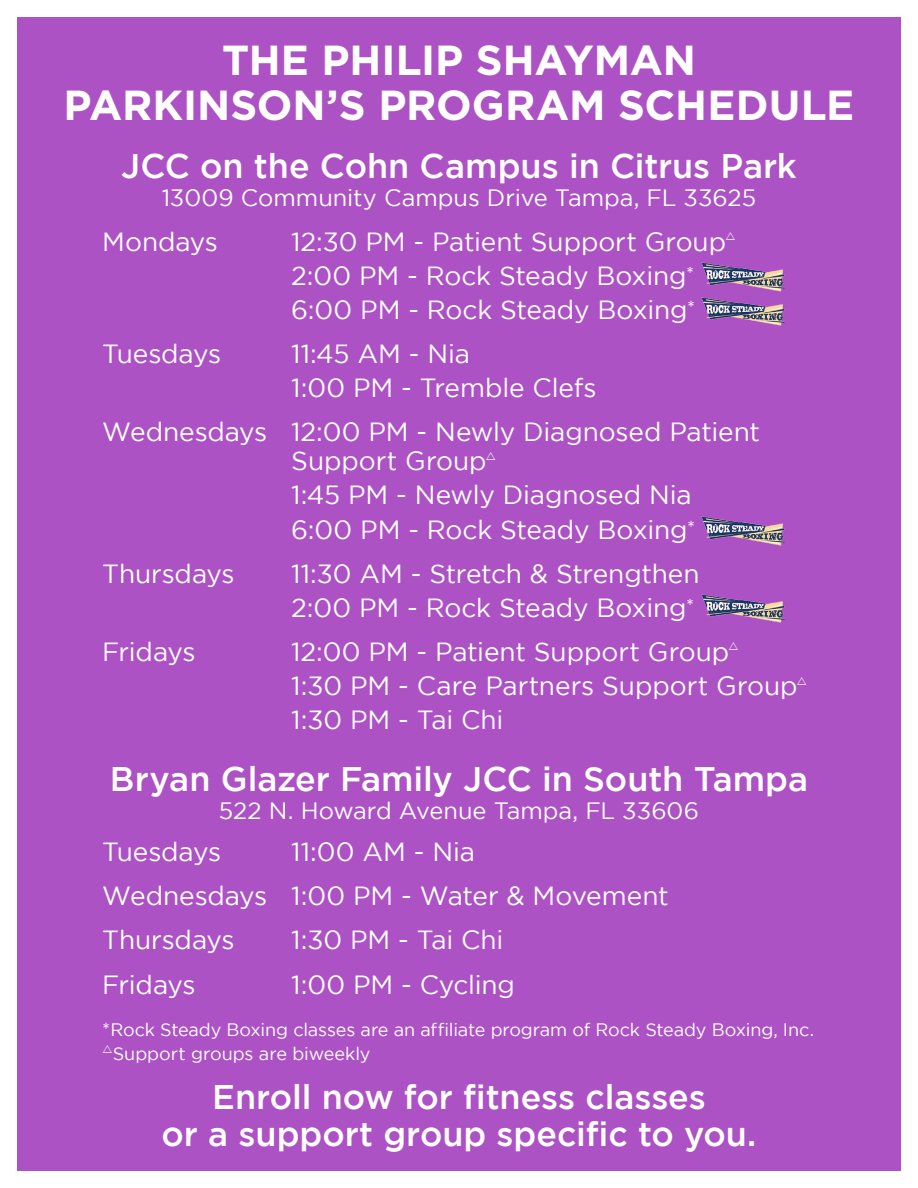
<style>
.page{position:relative;width:918px;height:1188px;background:#ac52c4}
.page>*{position:absolute;margin:0;border:0;box-sizing:border-box;transform-origin:0 0}
.t1{font:700 42px "Gotham";color:#fff}
.t2{font:500 34.2px "Gotham";color:#fff}
.t3{font:26.25px/28.8px "Gotham";letter-spacing:-.005em;color:#fff}
.t4{font:23.7px "Gotham";color:#fff}
.t5{font:18px/24px "Gotham";letter-spacing:-.005em;color:#fff}
.s1{font-size:18.75px}
</style>
<div class="page">
<img style="left:701px;top:263px;width:84px;height:29px">
<img style="left:701px;top:517px;width:84px;height:29px">
<img style="left:701px;top:594px;width:84px;height:29px">
<img style="left:701px;top:297px;width:84px;height:29px">
<div style="left:0;top:0;width:16px;height:1188px;background:#fff"></div>
<div style="left:902px;top:0;width:16px;height:1188px;background:#fff"></div>
<div style="left:0;top:0;width:918px;height:16px;background:#fff"></div>
<div style="left:0;top:1172px;width:918px;height:16px;background:#fff"></div>
<p class="t1" style="left:222px;top:33px;width:475px">THE PHILIP SHAYMAN</p>
<p class="t1" style="left:64px;top:78px;width:792px">PARKINSON’S PROGRAM SCHEDULE</p>
<p class="t2" style="left:121px;top:146px;width:677px">JCC on the Cohn Campus in Citrus Park</p>
<p class="t4" style="left:162px;top:185px;width:596px">13009 Community Campus Drive Tampa, FL 33625</p>
<p class="t3" style="left:102px;top:226px;width:117px">Mondays</p>
<p class="t3" style="left:291px;top:226px;width:436px">12:30 PM - Patient Support Group</p>
<p class="t3" style="left:291px;top:261px;width:404px">2:00 PM - Rock Steady Boxing<sup>*</sup></p>
<p class="t3" style="left:291px;top:295px;width:406px">6:00 PM - Rock Steady Boxing<sup>*</sup></p>
<p class="t3" style="left:102px;top:339px;width:120px">Tuesdays</p>
<p class="t3" style="left:291px;top:339px;width:180px">11:45 AM - Nia</p>
<p class="t3" style="left:291px;top:373px;width:307px">1:00 PM - Tremble Clefs</p>
<p class="t3" style="left:291px;top:417px;width:471px;text-indent:-189px">Wednesdays 12:00 PM - Newly Diagnosed Patient<br>Support Group</p>
<p class="t3" style="left:291px;top:480px;width:402px">1:45 PM - Newly Diagnosed Nia</p>
<p class="t3" style="left:291px;top:514px;width:406px">6:00 PM - Rock Steady Boxing<sup>*</sup></p>
<p class="t3" style="left:102px;top:559px;width:134px">Thursdays</p>
<p class="t3" style="left:291px;top:559px;width:410px">11:30 AM - Stretch &amp; Strengthen</p>
<p class="t3" style="left:291px;top:593px;width:404px">2:00 PM - Rock Steady Boxing<sup>*</sup></p>
<p class="t3" style="left:102px;top:637px;width:95px">Fridays</p>
<p class="t3" style="left:291px;top:637px;width:439px">12:00 PM - Patient Support Group</p>
<p class="t3" style="left:291px;top:671px;width:508px">1:30 PM - Care Partners Support Group</p>
<p class="t3" style="left:291px;top:705px;width:214px">1:30 PM - Tai Chi</p>
<p class="t2" style="left:110px;top:759px;width:700px">Bryan Glazer Family JCC in South Tampa</p>
<p class="t4" style="left:219px;top:797px;width:482px">522 N. Howard Avenue Tampa, FL 33606</p>
<p class="t3" style="left:102px;top:837px;width:120px">Tuesdays</p>
<p class="t3" style="left:291px;top:837px;width:185px">11:00 AM - Nia</p>
<p class="t3" style="left:102px;top:881px;width:568px">Wednesdays 1:00 PM - Water &amp; Movement</p>
<p class="t3" style="left:102px;top:925px;width:134px">Thursdays</p>
<p class="t3" style="left:291px;top:925px;width:214px">1:30 PM - Tai Chi</p>
<p class="t3" style="left:102px;top:970px;width:95px">Fridays</p>
<p class="t3" style="left:291px;top:970px;width:225px">1:00 PM - Cycling</p>
<p class="t5" style="left:113px;top:1017px;width:703px;text-indent:-11px"><span class="s1">*</span>Rock Steady Boxing classes are an affiliate program of Rock Steady Boxing, Inc.<br>Support groups are biweekly</p>
<p class="t2" style="left:212px;top:1077px;width:495px">Enroll now for fitness classes</p>
<p class="t2" style="left:162px;top:1114px;width:596px">or a support group specific to you.</p>
</div>
